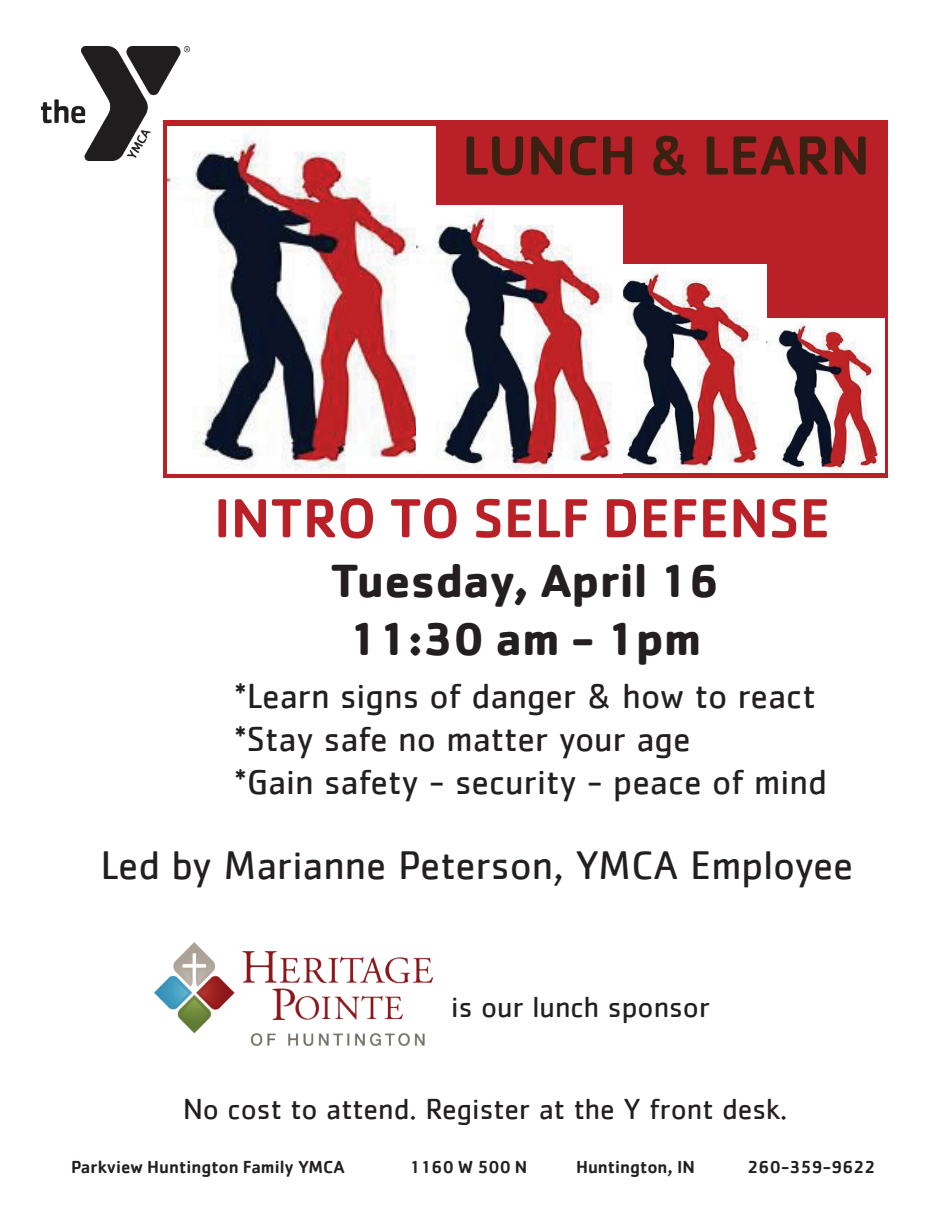
<style>
.page{position:relative;width:945px;height:1215px;background:#fff}
.page>*{position:absolute;margin:0;border:0;box-sizing:border-box;transform-origin:0 0}
.t1{font:500 57px "Cachet";color:#b92027}
.t2{font:500 57px "Cachet";color:#3a2111}
.t3{font:700 48px/57.6px "Cachet";color:#231f20;text-align:center}
.t4{font:41.25px "Cachet";color:#231f20}
.t5{font:36px/43.2px "Cachet";color:#231f20}
.t6{font:30px "Cachet";color:#231f20}
.t7{font:500 18px "Cachet";color:#231f20}
</style>
<div class="page">
<div style="left:163px;top:120px;width:725px;height:358px;background:#b92027"></div>
<img style="left:168px;top:127px;width:267px;height:346px">
<img style="left:41px;top:106px;width:165px;height:82px">
<img style="left:42px;top:46px;width:147px;height:115px">
<img style="left:155px;top:942px;width:277px;height:104px">
<img style="left:623px;top:265px;width:143px;height:207px">
<img style="left:416px;top:206px;width:207px;height:267px">
<img style="left:766px;top:319px;width:119px;height:153px">
<h1 class="t2" style="left:462px;top:120px;width:409px">LUNCH &amp; LEARN</h1>
<h1 class="t1" style="left:214px;top:483px;width:618px">INTRO TO SELF DEFENSE</h1>
<h2 class="t3" style="left:330px;top:550px;width:391px">Tuesday, April 16<br>11:30 am - 1pm</h2>
<p class="t5" style="left:234px;top:674px;width:594px">*Learn signs of danger &amp; how to react *Stay safe no matter your age<br>*Gain safety - security - peace of mind</p>
<p class="t4" style="left:101px;top:841px;width:754px">Led by Marianne Peterson, YMCA Employee</p>
<p class="t6" style="left:451px;top:990px;width:260px">is our lunch sponsor</p>
<p class="t6" style="left:183px;top:1092px;width:606px">No cost to attend. Register at the Y front desk.</p>
<p class="t7" style="left:71px;top:1156px;width:275px">Parkview Huntington Family YMCA</p>
<p class="t7" style="left:409px;top:1156px;width:119px">1160 W 500 N</p>
<p class="t7" style="left:576px;top:1156px;width:120px">Huntington, IN</p>
<p class="t7" style="left:748px;top:1156px;width:130px">260-359-9622</p>
</div>
